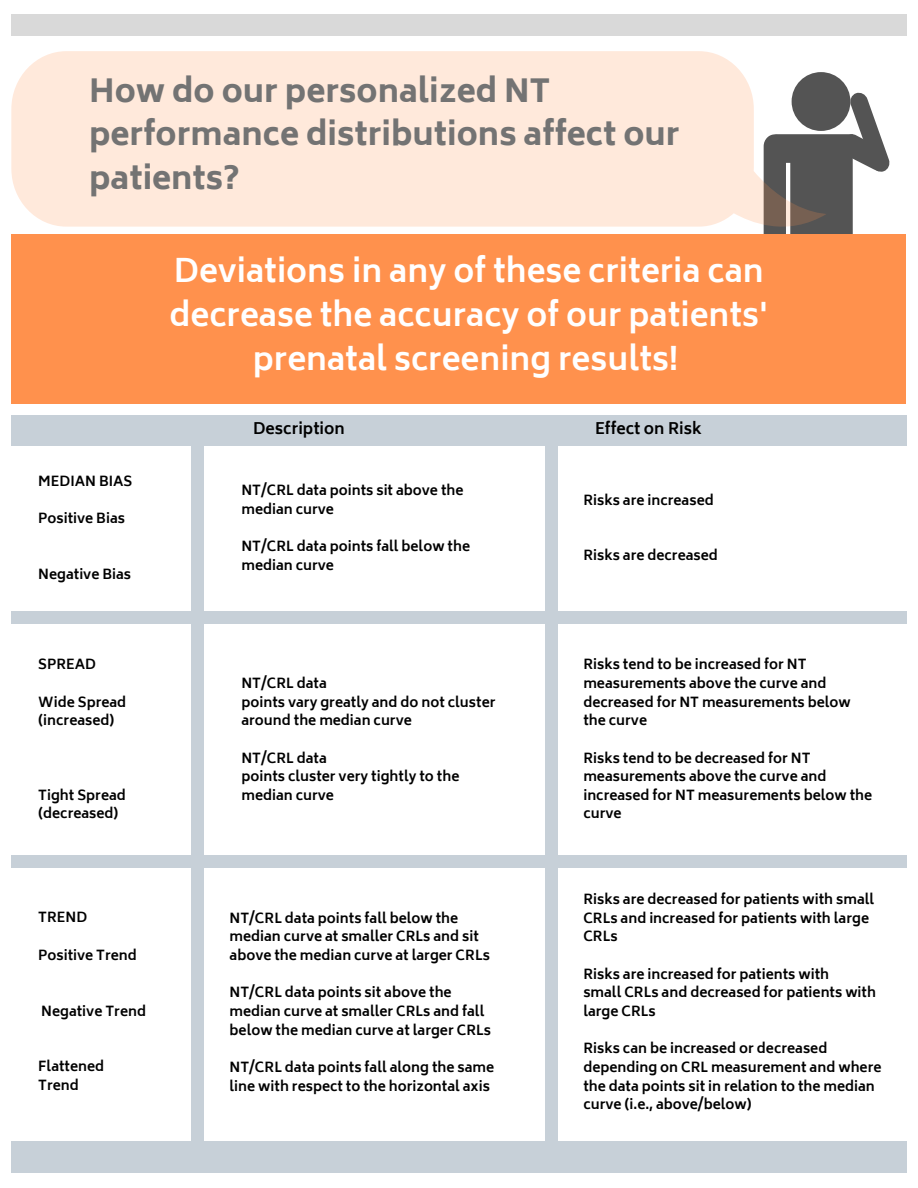
<style>
.page{position:relative;width:918px;height:1188px;background:#fff}
.page>*{position:absolute;margin:0;border:0;box-sizing:border-box;transform-origin:0 0}
.t1{font:700 31.5px/44px "Biryani";color:#fff;text-align:center}
.t2{font:800 31.5px/43.5px "Biryani";color:#737373}
.t3{font:700 15.6px "Biryani";color:#000}
.t4{font:700 13.5px/18.6px "Biryani";color:#000}
</style>
<div class="page">
<div style="left:11px;top:415px;width:896px;height:31px;background:#c7d0d8"></div>
<div style="left:192px;top:446px;width:12px;height:695px;background:#c7d0d8"></div>
<div style="left:546px;top:446px;width:12px;height:695px;background:#c7d0d8"></div>
<div style="left:11px;top:1141px;width:896px;height:32px;background:#c7d0d8"></div>
<div style="left:11px;top:611px;width:695px;height:12px;background:#c7d0d8"></div>
<div style="left:212px;top:611px;width:695px;height:12px;background:#c7d0d8"></div>
<div style="left:11px;top:855px;width:695px;height:12px;background:#c7d0d8"></div>
<div style="left:212px;top:855px;width:695px;height:12px;background:#c7d0d8"></div>
<svg style="left:764px;top:92px;width:126px;height:142px"></svg>
<div style="left:792px;top:72px;width:58px;height:59px;background:#545454;border-radius:50%"></div>
<div style="left:11px;top:234px;width:895px;height:170px;background:#ff914d"></div>
<svg style="left:11px;top:51px;width:816px;height:177px;background:#f7e3d6"></svg>
<div style="left:11px;top:15px;width:896px;height:21px;background:#d9d9d9"></div>
<h2 class="t2" style="left:89px;top:69px;width:592px">How do our personalized NT performance distributions affect our patients?</h2>
<h3 class="t1" style="left:170px;top:249px;width:600px">Deviations in any of these criteria can decrease the accuracy of our patients' prenatal screening results!</h3>
<p class="t4" style="left:38px;top:472px;width:96px">MEDIAN BIAS</p>
<p class="t4" style="left:38px;top:509px;width:88px">Positive Bias</p>
<p class="t4" style="left:38px;top:565px;width:94px">Negative Bias</p>
<p class="t4" style="left:38px;top:655px;width:59px">SPREAD</p>
<p class="t3" style="left:253px;top:419px;width:93px">Description</p>
<p class="t3" style="left:595px;top:419px;width:108px">Effect on Risk</p>
<p class="t4" style="left:241px;top:481px;width:224px">NT/CRL data points sit above the median curve</p>
<p class="t4" style="left:241px;top:537px;width:230px">NT/CRL data points fall below the median curve</p>
<p class="t4" style="left:241px;top:674px;width:87px">NT/CRL data</p>
<p class="t4" style="left:583px;top:491px;width:132px">Risks are increased</p>
<p class="t4" style="left:583px;top:546px;width:136px">Risks are decreased</p>
<p class="t4" style="left:583px;top:655px;width:245px">Risks tend to be increased for NT measurements above the curve and</p>
<p class="t4" style="left:38px;top:693px;width:89px">Wide Spread</p>
<p class="t4" style="left:241px;top:693px;width:256px">points vary greatly and do not cluster</p>
<p class="t4" style="left:583px;top:693px;width:269px">decreased for NT measurements below</p>
<p class="t4" style="left:38px;top:711px;width:78px">(increased)</p>
<p class="t4" style="left:241px;top:711px;width:172px">around the median curve</p>
<p class="t4" style="left:241px;top:749px;width:87px">NT/CRL data</p>
<p class="t4" style="left:241px;top:767px;width:219px">points cluster very tightly to the</p>
<p class="t4" style="left:583px;top:711px;width:65px">the curve</p>
<p class="t4" style="left:583px;top:749px;width:245px">Risks tend to be decreased for NT measurements above the curve and</p>
<p class="t4" style="left:38px;top:786px;width:89px">Tight Spread</p>
<p class="t4" style="left:241px;top:786px;width:94px">median curve</p>
<p class="t4" style="left:583px;top:786px;width:290px">increased for NT measurements below the</p>
<p class="t4" style="left:38px;top:804px;width:82px">(decreased)</p>
<p class="t4" style="left:583px;top:804px;width:40px">curve</p>
<p class="t4" style="left:38px;top:908px;width:50px">TREND</p>
<p class="t4" style="left:38px;top:946px;width:100px">Positive Trend</p>
<p class="t4" style="left:41px;top:1002px;width:106px">Negative Trend</p>
<p class="t4" style="left:38px;top:1058px;width:67px">Flattened<br>Trend</p>
<p class="t4" style="left:230px;top:909px;width:262px">NT/CRL data points fall below the median curve at smaller CRLs and sit above the median curve at larger CRLs</p>
<p class="t4" style="left:230px;top:983px;width:263px">NT/CRL data points sit above the median curve at smaller CRLs and fall below the median curve at larger CRLs</p>
<p class="t4" style="left:230px;top:1058px;width:266px">NT/CRL data points fall along the same line with respect to the horizontal axis</p>
<p class="t4" style="left:583px;top:890px;width:292px">Risks are decreased for patients with small<br>CRLs and increased for patients with large<br>CRLs</p>
<p class="t4" style="left:583px;top:965px;width:294px">Risks are increased for patients with<br>small CRLs and decreased for patients with large CRLs</p>
<p class="t4" style="left:583px;top:1039px;width:300px">Risks can be increased or decreased depending on CRL measurement and where the data points sit in relation to the median curve (i.e., above/below)</p>
</div>
